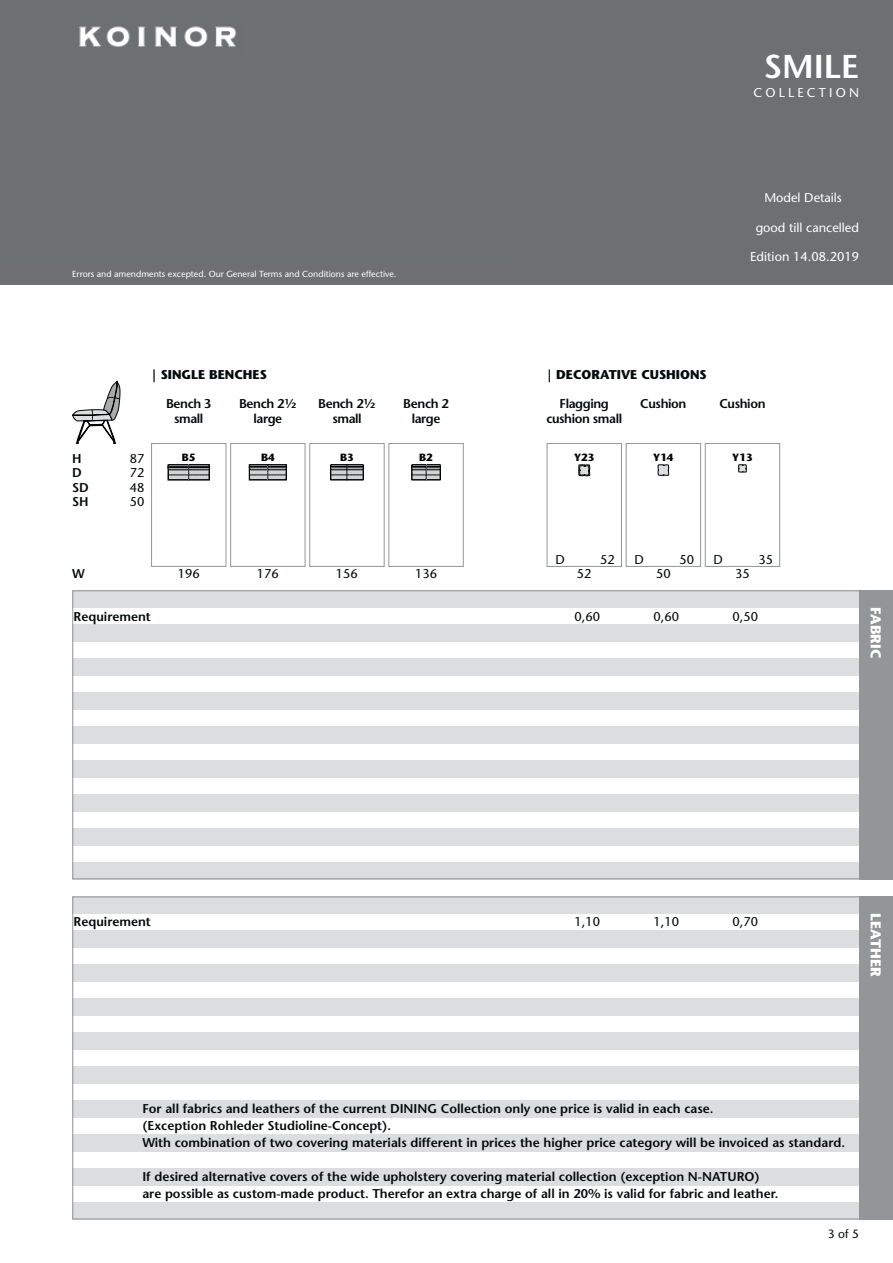
<style>
.page{position:relative;width:893px;height:1263px;background:#fff}
.page>*{position:absolute;margin:0;border:0;box-sizing:border-box;transform-origin:0 0}
.t1{font:600 33px "Stone Sans";color:#fff}
.t2{font:700 14.25px "Stone Sans";color:#fff}
.t3{font:600 12.75px/17px "Stone Sans";color:#040909}
.t4{font:12.75px "Stone Sans";color:#040909}
.t5{font:12.75px "Stone Sans";color:#fff}
.t6{font:600 12.75px "Stone Sans";letter-spacing:-.03em;color:#040909}
.t7{font:700 12.75px "Stone Sans";color:#040909}
.t8{font:12px "Stone Sans";color:#040909}
.t9{font:700 10.5px "Stone Sans";color:#010202}
.t10{font:8.85px "Stone Sans";color:#fff}
</style>
<div class="page">
<svg style="left:72px;top:590px;width:821px;height:630px"></svg>
<div style="left:859px;top:590px;width:34px;height:289px;background:#939698"></div>
<div style="left:859px;top:896px;width:34px;height:324px;background:#939698"></div>
<svg style="left:72px;top:380px;width:48px;height:64px"></svg>
<div style="left:151px;top:443px;width:75px;height:124px;border:1px solid #939698"></div>
<svg style="left:167px;top:464px;width:43px;height:17px"></svg>
<div style="left:230px;top:443px;width:75px;height:124px;border:1px solid #939698"></div>
<svg style="left:249px;top:465px;width:38px;height:15px"></svg>
<div style="left:309px;top:443px;width:75px;height:124px;border:1px solid #939698"></div>
<svg style="left:330px;top:464px;width:34px;height:17px"></svg>
<div style="left:389px;top:443px;width:74px;height:124px;border:1px solid #939698"></div>
<svg style="left:411px;top:464px;width:30px;height:17px"></svg>
<div style="left:547px;top:443px;width:75px;height:124px;border:1px solid #939698"></div>
<svg style="left:578px;top:464px;width:12px;height:13px"></svg>
<div style="left:626px;top:443px;width:75px;height:124px;border:1px solid #939698"></div>
<svg style="left:658px;top:464px;width:11px;height:12px"></svg>
<div style="left:705px;top:443px;width:75px;height:124px;border:1px solid #939698"></div>
<svg style="left:738px;top:464px;width:9px;height:9px"></svg>
<div style="left:0;top:0;width:893px;height:285px;background:#6d6f71"></div>
<img style="left:78px;top:26px;width:158px;height:21px">
<h1 class="t1" style="left:764px;top:54px;width:97px">SMILE</h1>
<p class="t5" style="left:753px;top:87px;width:107px">C O L L E C T I O N</p>
<p class="t10" style="left:72px;top:270px;width:326px">Errors and amendments excepted. Our General Terms and Conditions are effective.</p>
<p class="t5" style="left:764px;top:192px;width:79px">Model Details</p>
<p class="t5" style="left:756px;top:222px;width:105px">good till cancelled</p>
<p class="t5" style="left:750px;top:252px;width:110px">Edition 14.08.2019</p>
<p class="t7" style="left:151px;top:370px;width:117px">| SINGLE BENCHES</p>
<p class="t7" style="left:547px;top:370px;width:161px">| DECORATIVE CUSHIONS</p>
<p class="t3" style="left:72px;top:451px;width:11px">H</p>
<p class="t4" style="left:130px;top:454px;width:16px">87</p>
<p class="t3" style="left:72px;top:466px;width:11px">D</p>
<p class="t4" style="left:130px;top:468px;width:16px">72</p>
<p class="t3" style="left:72px;top:480px;width:18px">SD</p>
<p class="t4" style="left:130px;top:482px;width:16px">48</p>
<p class="t3" style="left:72px;top:495px;width:18px">SH</p>
<p class="t4" style="left:130px;top:497px;width:16px">50</p>
<p class="t3" style="left:166px;top:397px;width:47px">Bench 3</p>
<p class="t3" style="left:239px;top:397px;width:59px">Bench 2½</p>
<p class="t3" style="left:318px;top:397px;width:59px">Bench 2½</p>
<p class="t3" style="left:403px;top:397px;width:47px">Bench 2</p>
<p class="t6" style="left:560px;top:399px;width:51px">Flagging</p>
<p class="t6" style="left:640px;top:399px;width:48px">Cushion</p>
<p class="t6" style="left:719px;top:399px;width:48px">Cushion</p>
<p class="t3" style="left:174px;top:411px;width:31px">small</p>
<p class="t3" style="left:253px;top:411px;width:30px">large</p>
<p class="t3" style="left:332px;top:411px;width:31px">small</p>
<p class="t3" style="left:412px;top:411px;width:30px">large</p>
<p class="t6" style="left:546px;top:414px;width:77px">cushion small</p>
<p class="t9" style="left:182px;top:453px;width:15px">B5</p>
<p class="t9" style="left:261px;top:453px;width:15px">B4</p>
<p class="t9" style="left:340px;top:453px;width:15px">B3</p>
<p class="t9" style="left:419px;top:453px;width:15px">B2</p>
<p class="t9" style="left:574px;top:453px;width:22px">Y23</p>
<p class="t9" style="left:653px;top:453px;width:22px">Y14</p>
<p class="t9" style="left:732px;top:453px;width:22px">Y13</p>
<p class="t3" style="left:72px;top:567px;width:14px">W</p>
<p class="t3" style="left:74px;top:609px;width:79px">Requirement</p>
<p class="t4" style="left:555px;top:555px;width:11px">D</p>
<p class="t4" style="left:600px;top:555px;width:16px">52</p>
<p class="t4" style="left:634px;top:555px;width:11px">D</p>
<p class="t4" style="left:679px;top:555px;width:16px">50</p>
<p class="t4" style="left:713px;top:555px;width:11px">D</p>
<p class="t4" style="left:758px;top:555px;width:16px">35</p>
<p class="t4" style="left:178px;top:569px;width:23px">196</p>
<p class="t4" style="left:257px;top:569px;width:23px">176</p>
<p class="t4" style="left:336px;top:569px;width:23px">156</p>
<p class="t4" style="left:415px;top:569px;width:23px">136</p>
<p class="t4" style="left:577px;top:569px;width:16px">52</p>
<p class="t4" style="left:656px;top:569px;width:16px">50</p>
<p class="t4" style="left:735px;top:569px;width:16px">35</p>
<p class="t4" style="left:574px;top:611px;width:27px">0,60</p>
<p class="t4" style="left:653px;top:611px;width:27px">0,60</p>
<p class="t4" style="left:732px;top:611px;width:27px">0,50</p>
<p class="t2" style="left:881px;top:607px;width:52px;rotate:90deg">FABRIC</p>
<p class="t3" style="left:74px;top:915px;width:79px">Requirement</p>
<p class="t4" style="left:574px;top:917px;width:27px">1,10</p>
<p class="t4" style="left:653px;top:917px;width:27px">1,10</p>
<p class="t4" style="left:732px;top:917px;width:27px">0,70</p>
<p class="t2" style="left:881px;top:913px;width:64px;rotate:90deg">LEATHER</p>
<p class="t3" style="left:142px;top:1102px;width:704px">For all fabrics and leathers of the current DINING Collection only one price is valid in each case.<br>(Exception Rohleder Studioline-Concept).<br>With combination of two covering materials different in prices the higher price category will be invoiced as standard.</p>
<p class="t3" style="left:142px;top:1170px;width:638px">If desired alternative covers of the wide upholstery covering material collection (exception N-NATURO) are possible as custom-made product. Therefor an extra charge of all in 20% is valid for fabric and leather.</p>
<p class="t8" style="left:828px;top:1229px;width:33px">3 of 5</p>
</div>
